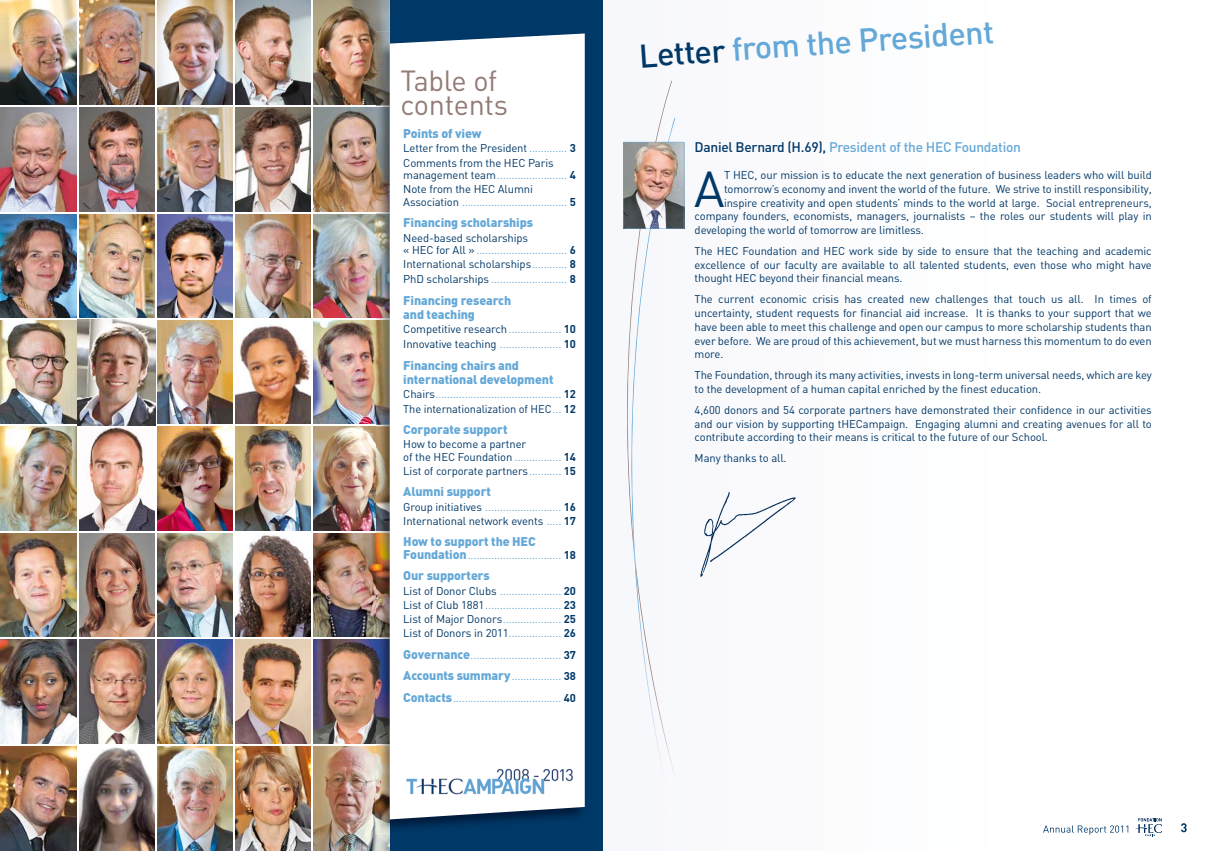
<style>
.page{position:relative;width:1205px;height:851px;background:#fff}
.page>*{position:absolute;margin:0;border:0;box-sizing:border-box;transform-origin:0 0}
.t1{font:49.88px "DIN";color:#003867}
.t2{font:500 32.5px "DIN";color:#64a8d7}
.t3{font:28.75px/23.8px "DIN";letter-spacing:-.01em;color:#937b76}
.t4{font:500 13.75px "DIN";letter-spacing:-.02em;color:#64a8d7}
.t5{font:900 12.5px/13.8px "DIN";letter-spacing:-.01em;color:#64a8d7}
.t6{font:700 12.5px "DIN";color:#003867}
.t7{font:11.25px/13.8px "DIN";letter-spacing:-.01em;color:#003867}
.t8{font:11.25px/14.2px "DIN";letter-spacing:-.01em;color:#64a8d7}
.t9{font:10px "DIN";color:#003867}
.s1{color:#64a8d7}
.s2{font-weight:700}
.s3{color:#003867}
.s4{font-weight:700;color:#003867}
.s5{font-weight:900;font-size:12.5px}
</style>
<div class="page">
<svg style="left:1135px;top:818px;width:27px;height:18px"></svg>
<img style="left:623px;top:118px;width:52px;height:662px">
<img style="left:633px;top:538px;width:3px;height:37px">
<img style="left:623px;top:142px;width:61px;height:86px">
<div style="left:390px;top:0;width:212px;height:850px;background:#003867"></div>
<img style="left:0;top:0;width:77px;height:105px">
<img style="left:0;top:107px;width:77px;height:105px">
<img style="left:0;top:214px;width:77px;height:104px">
<img style="left:0;top:320px;width:77px;height:104px">
<img style="left:0;top:426px;width:77px;height:105px">
<img style="left:0;top:533px;width:77px;height:104px">
<img style="left:0;top:639px;width:77px;height:104px">
<img style="left:0;top:746px;width:77px;height:104px">
<img style="left:79px;top:0;width:76px;height:105px">
<img style="left:79px;top:107px;width:76px;height:105px">
<img style="left:79px;top:214px;width:76px;height:104px">
<img style="left:313px;top:320px;width:63px;height:104px">
<img style="left:79px;top:427px;width:76px;height:104px">
<img style="left:79px;top:533px;width:76px;height:104px">
<img style="left:79px;top:639px;width:76px;height:104px">
<img style="left:79px;top:747px;width:76px;height:103px">
<img style="left:157px;top:0;width:76px;height:105px">
<img style="left:157px;top:107px;width:76px;height:105px">
<img style="left:157px;top:214px;width:76px;height:104px">
<img style="left:157px;top:320px;width:76px;height:104px">
<img style="left:157px;top:426px;width:76px;height:105px">
<img style="left:157px;top:533px;width:76px;height:104px">
<img style="left:157px;top:639px;width:76px;height:104px">
<img style="left:157px;top:746px;width:76px;height:104px">
<img style="left:235px;top:0;width:76px;height:105px">
<img style="left:235px;top:107px;width:76px;height:105px">
<img style="left:235px;top:214px;width:76px;height:104px">
<img style="left:235px;top:325px;width:76px;height:99px">
<img style="left:235px;top:426px;width:76px;height:105px">
<img style="left:235px;top:535px;width:76px;height:102px">
<img style="left:235px;top:639px;width:76px;height:104px">
<img style="left:235px;top:746px;width:76px;height:104px">
<img style="left:313px;top:0;width:77px;height:106px">
<img style="left:313px;top:107px;width:63px;height:105px">
<img style="left:313px;top:214px;width:63px;height:104px">
<img style="left:313px;top:426px;width:63px;height:105px">
<img style="left:313px;top:533px;width:63px;height:104px">
<img style="left:313px;top:639px;width:63px;height:104px">
<img style="left:313px;top:746px;width:77px;height:104px">
<img style="left:78px;top:319px;width:78px;height:106px">
<img style="left:376px;top:32px;width:160px;height:801px">
<svg style="left:376px;top:106px;width:14px;height:1px"></svg>
<svg style="left:376px;top:212px;width:14px;height:1px"></svg>
<svg style="left:376px;top:318px;width:14px;height:2px"></svg>
<svg style="left:376px;top:425px;width:14px;height:1px"></svg>
<svg style="left:376px;top:531px;width:14px;height:1px"></svg>
<svg style="left:376px;top:637px;width:14px;height:1px"></svg>
<svg style="left:376px;top:743px;width:14px;height:2px"></svg>
<div style="left:390px;top:33px;width:195px;height:786px;background:#fff"></div>
<img style="left:405px;top:766px;width:170px;height:32px">
<img style="left:700px;top:492px;width:96px;height:85px">
<h3 class="t3" style="left:400px;top:68px;width:109px">Table of contents</h3>
<p class="t5" style="left:403px;top:126px;width:80px">Points of view</p>
<p class="t7" style="left:403px;top:141px;width:174px;line-height:14.2px">Letter from the President <span class="s1">.............</span> <span class="s2">3<br></span>Comments from the HEC Paris</p>
<p class="t7" style="left:403px;top:168px;width:174px;line-height:14.2px">management team <span class="s1">........................</span> <span class="s2">4<br></span>Note from the HEC Alumni</p>
<p class="t8" style="left:403px;top:194px;width:174px"><span class="s3">Association</span> .................................... <span class="s4">5</span></p>
<p class="t5" style="left:403px;top:215px;width:131px">Financing scholarships</p>
<p class="t7" style="left:403px;top:231px;width:174px;line-height:12.5px">Need-based scholarships<br>« HEC for All » <span class="s1">...............................</span> <span class="s2">6</span></p>
<p class="t7" style="left:403px;top:257px;width:174px;line-height:14.2px">International scholarships <span class="s1">............</span> <span class="s2">8<br></span>PhD scholarships <span class="s1">..........................</span> <span class="s2">8</span></p>
<p class="t5" style="left:403px;top:293px;width:109px">Financing research and teaching</p>
<p class="t8" style="left:403px;top:322px;width:174px"><span class="s3">Competitive research</span> .................. <span class="s4">10<br></span><span class="s3">Innovative teaching</span> ..................... <span class="s4">10</span></p>
<p class="t5" style="left:403px;top:358px;width:152px">Financing chairs and international development</p>
<p class="t8" style="left:403px;top:387px;width:174px"><span class="s3">Chairs</span> ........................................... <span class="s4">12<br></span><span class="s3">The internationalization of HEC</span> ... <span class="s4">12</span></p>
<p class="t5" style="left:403px;top:422px;width:106px">Corporate support</p>
<p class="t7" style="left:403px;top:437px;width:174px;line-height:12.5px">How to become a partner<br>of the HEC Foundation <span class="s1">................</span> <span class="s2">14</span></p>
<p class="t7" style="left:403px;top:464px;width:174px">List of corporate partners <span class="s1">...........</span> <span class="s2">15</span></p>
<p class="t5" style="left:403px;top:484px;width:89px">Alumni support</p>
<p class="t7" style="left:403px;top:499px;width:174px;line-height:14.2px">Group initiatives <span class="s1">..........................</span> <span class="s2">16<br></span>International network events <span class="s1">.....</span> <span class="s2">17</span></p>
<p class="t5" style="left:403px;top:534px;width:134px">How to support the HEC</p>
<p class="t8" style="left:403px;top:547px;width:174px"><span class="s5">Foundation</span> ................................ <span class="s4">18</span></p>
<p class="t5" style="left:403px;top:568px;width:88px">Our supporters</p>
<p class="t8" style="left:403px;top:583px;width:174px;text-align:justify"><span class="s3">List of Donor Clubs</span> ..................... <span class="s4">20<br></span><span class="s3">List of Club 1881</span> .......................... <span class="s4">23<br></span><span class="s3">List of Major Donors</span> .................... <span class="s4">25<br></span><span class="s3">List of Donors in 2011</span>.................. <span class="s4">26</span></p>
<p class="t8" style="left:403px;top:643px;width:174px;line-height:21.4px;text-align:justify"><span class="s5">Governance</span> ............................... <span class="s4">37<br></span><span class="s5">Accounts summary</span> ................. <span class="s4">38<br></span><span class="s5">Contacts</span> ..................................... <span class="s4">40</span></p>
<h2 class="t2" style="left:637px;top:35px;width:357px;rotate:-4deg"><span class="s3">Letter</span> from the President</h2>
<p class="t4" style="left:694px;top:138px;width:328px"><span class="s3">Daniel Bernard (H.69),</span> President of the HEC Foundation</p>
<h1 class="t1" style="left:694px;top:157px;width:32px">A</h1>
<p class="t7" style="left:724px;top:168px;width:429px">T HEC, our mission is to educate the next generation of business leaders who will build</p>
<p class="t7" style="left:724px;top:182px;width:429px">tomorrow’s economy and invent the world of the future. We strive to instill responsibility,</p>
<p class="t7" style="left:724px;top:195px;width:429px">inspire creativity and open students’ minds to the world at large. Social entrepreneurs,</p>
<p class="t7" style="left:694px;top:209px;width:459px">company founders, economists, managers, journalists – the roles our students will play in</p>
<p class="t7" style="left:694px;top:223px;width:231px">developing the world of tomorrow are limitless.</p>
<p class="t7" style="left:694px;top:244px;width:459px;text-align:justify">The HEC Foundation and HEC work side by side to ensure that the teaching and academic excellence of our faculty are available to all talented students, even those who might have thought HEC beyond their financial means.</p>
<p class="t7" style="left:694px;top:292px;width:459px;text-align:justify">The current economic crisis has created new challenges that touch us all. In times of uncertainty, student requests for financial aid increase. It is thanks to your support that we have been able to meet this challenge and open our campus to more scholarship students than ever before. We are proud of this achievement, but we must harness this momentum to do even more.</p>
<p class="t7" style="left:694px;top:368px;width:459px">The Foundation, through its many activities, invests in long-term universal needs, which are key to the development of a human capital enriched by the finest education.</p>
<p class="t7" style="left:694px;top:402px;width:459px;text-align:justify">4,600 donors and 54 corporate partners have demonstrated their confidence in our activities and our vision by supporting tHECampaign. Engaging alumni and creating avenues for all to contribute according to their means is critical to the future of our School.</p>
<p class="t7" style="left:694px;top:451px;width:93px">Many thanks to all.</p>
<p class="t9" style="left:1043px;top:822px;width:89px">Annual Report 2011</p>
<p class="t6" style="left:1180px;top:819px;width:8px">3</p>
</div>
